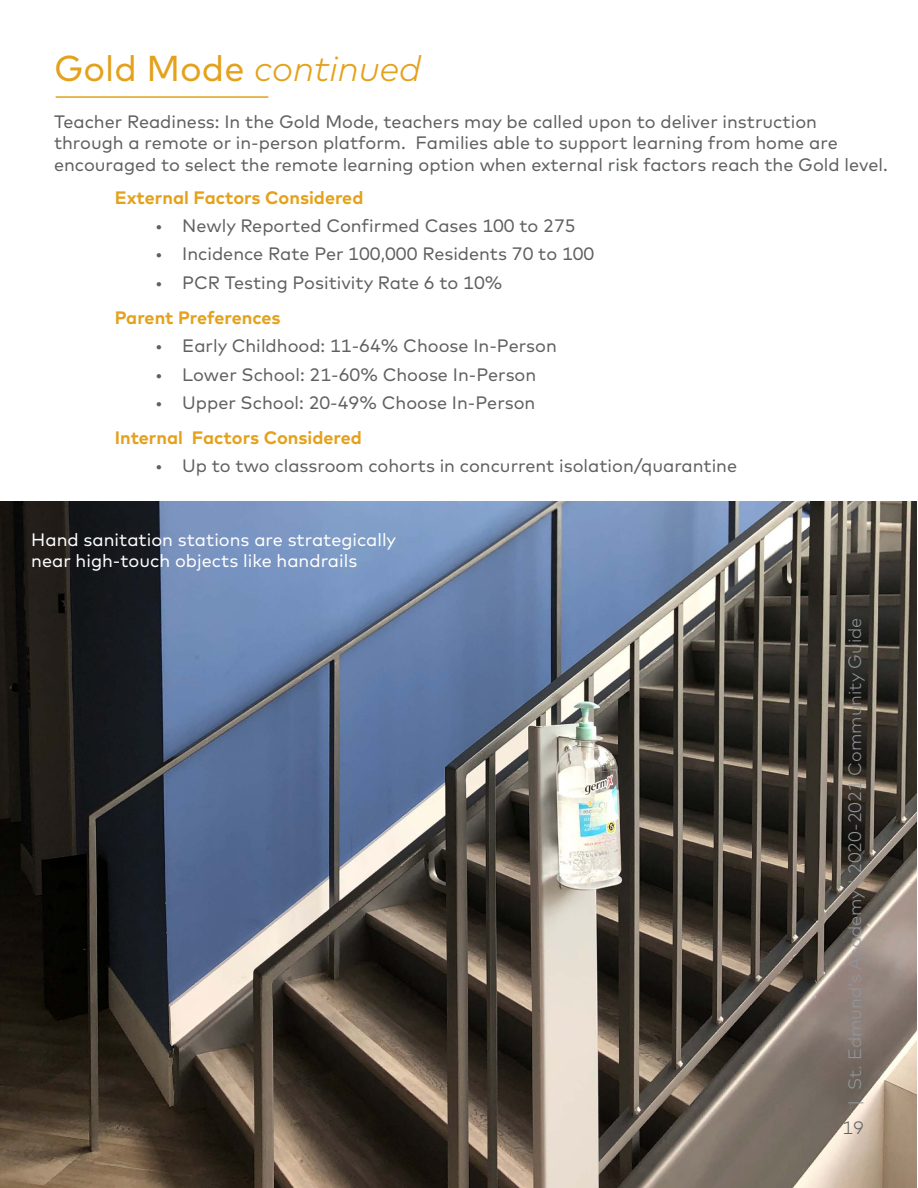
<style>
.page{position:relative;width:918px;height:1188px;background:#fff}
.page>*{position:absolute;margin:0;border:0;box-sizing:border-box;transform-origin:0 0}
.t1{font:italic 300 36px "Mark";color:#e4a11b}
.t2{font:18px/21.6px "Mark";color:#5f6062}
.t3{font:18px/21.6px "Mark";color:#fff}
.t4{font:700 18px "Mark";color:#e4a11b}
.t5{font:300 18px "Mark";color:#91969d}
.t6{font:300 18px "Mark";color:#5f6062}
.s1{font-weight:400;font-style:normal}
</style>
<div class="page">
<hr style="left:56px;top:96px;width:212px;height:2px;background:#e4a11b">
<img style="left:0;top:501px;width:916px;height:687px">
<h1 class="t1" style="left:54px;top:47px;width:369px"><span class="s1">Gold Mode</span> continued</h1>
<p class="t2" style="left:54px;top:111px;width:835px">Teacher Readiness: In the Gold Mode, teachers may be called upon to deliver instruction through a remote or in-person platform. Families able to support learning from home are encouraged to select the remote learning option when external risk factors reach the Gold level.</p>
<p class="t4" style="left:115px;top:187px;width:250px">External Factors Considered</p>
<p class="t2" style="left:155px;top:215px;width:422px">• Newly Reported Confirmed Cases 100 to 275</p>
<p class="t2" style="left:155px;top:243px;width:441px">• Incidence Rate Per 100,000 Residents 70 to 100</p>
<p class="t2" style="left:155px;top:272px;width:349px">• PCR Testing Positivity Rate 6 to 10%</p>
<p class="t4" style="left:115px;top:307px;width:167px">Parent Preferences</p>
<p class="t2" style="left:155px;top:335px;width:403px">• Early Childhood: 11-64% Choose In-Person</p>
<p class="t2" style="left:155px;top:364px;width:383px">• Lower School: 21-60% Choose In-Person</p>
<p class="t2" style="left:155px;top:392px;width:382px">• Upper School: 20-49% Choose In-Person</p>
<p class="t4" style="left:115px;top:427px;width:249px">Internal Factors Considered</p>
<p class="t2" style="left:155px;top:455px;width:583px">• Up to two classroom cohorts in concurrent isolation/quarantine</p>
<p class="t3" style="left:31px;top:529px;width:366px">Hand sanitation stations are strategically near high-touch objects like handrails</p>
<p class="t5" style="left:844px;top:1106px;width:490px;rotate:-90deg">| St. Edmund’s Academy | 2020-2021 Community Guide</p>
<p class="t6" style="left:842px;top:1117px;width:23px">19</p>
</div>
